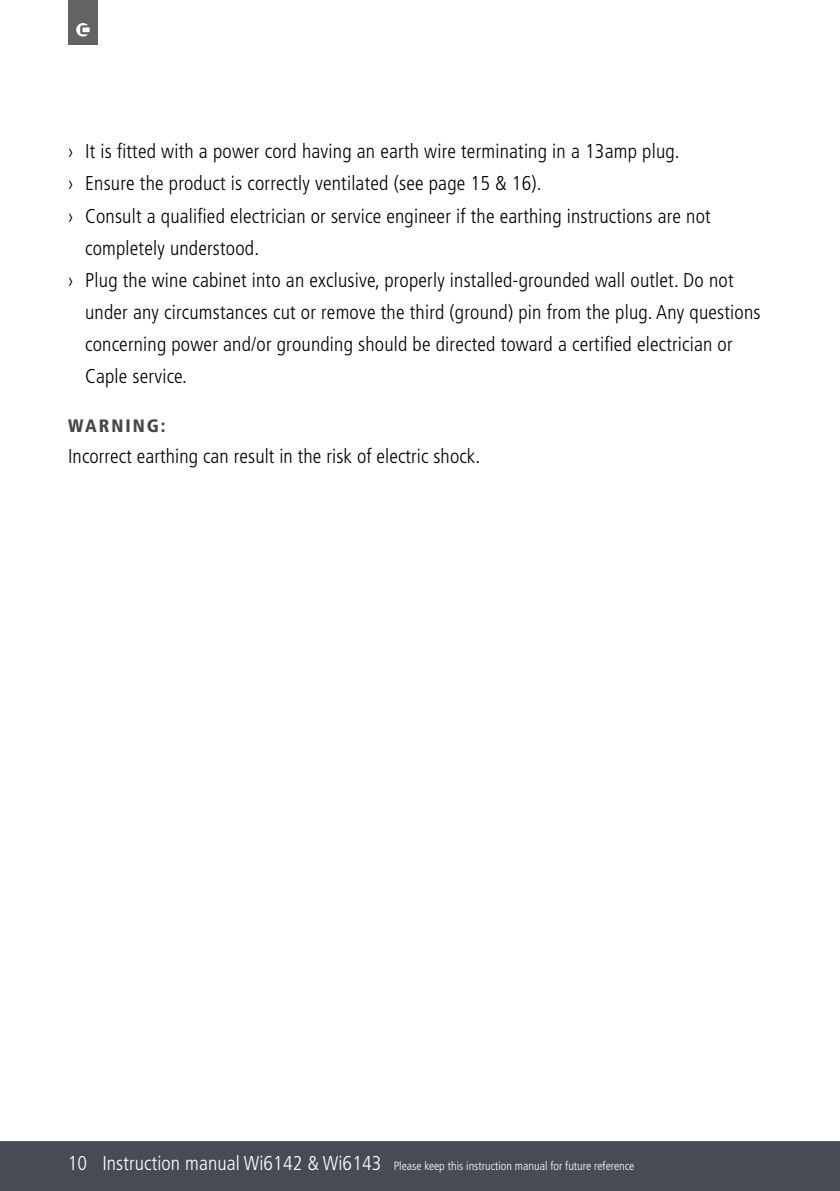
<style>
.page{position:relative;width:840px;height:1191px;background:#fff}
.page>*{position:absolute;margin:0;border:0;box-sizing:border-box;transform-origin:0 0}
.t1{font:300 condensed 20px "Frutiger";letter-spacing:.01em;color:#000}
.t2{font:900 condensed 18px "Frutiger";letter-spacing:.11em;color:#484848}
.t3{font:300 condensed 12px "Frutiger";color:#fff}
.s1{font-size:20px}
</style>
<div class="page">
<div style="left:0;top:1141px;width:839px;height:50px;background:#484b55"></div>
<div style="left:68px;top:0;width:30px;height:45px;background:#636363"></div>
<svg style="left:76px;top:23px;width:14px;height:14px"></svg>
<p class="t1" style="left:68px;top:142px;width:612px">› It is fitted with a power cord having an earth wire terminating in a 13amp plug.</p>
<p class="t1" style="left:68px;top:174px;width:475px">› Ensure the product is correctly ventilated (see page 15 &amp; 16).</p>
<p class="t1" style="left:68px;top:207px;width:644px">› Consult a qualified electrician or service engineer if the earthing instructions are not</p>
<p class="t1" style="left:85px;top:239px;width:175px">completely understood.</p>
<p class="t1" style="left:68px;top:271px;width:666px">› Plug the wine cabinet into an exclusive, properly installed-grounded wall outlet. Do not</p>
<p class="t1" style="left:85px;top:303px;width:676px">under any circumstances cut or remove the third (ground) pin from the plug. Any questions</p>
<p class="t1" style="left:85px;top:335px;width:648px">concerning power and/or grounding should be directed toward a certified electrician or</p>
<p class="t1" style="left:85px;top:367px;width:103px">Caple service.</p>
<p class="t2" style="left:68px;top:415px;width:99px">WARNING:</p>
<p class="t1" style="left:68px;top:448px;width:413px">Incorrect earthing can result in the risk of electric shock.</p>
<p class="t3" style="left:68px;top:1161px;width:568px"><span class="s1">10 Instruction manual Wi6142 &amp; Wi6143</span> Please keep this instruction manual for future reference</p>
</div>
